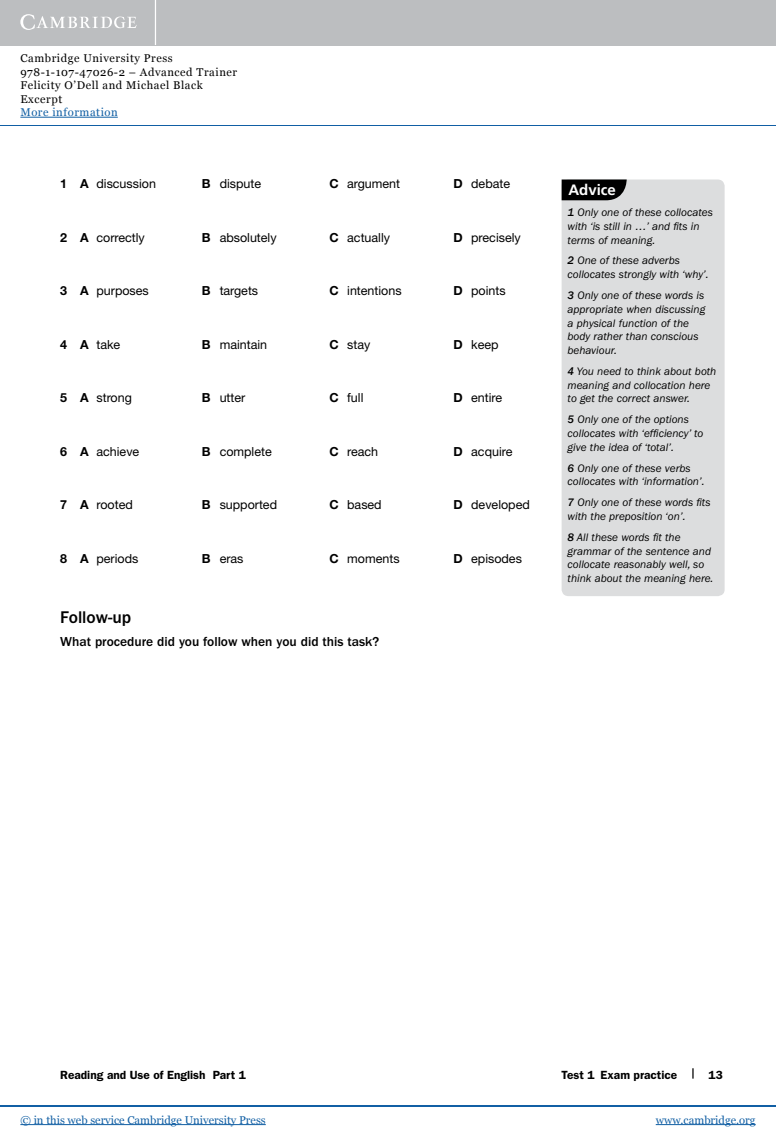
<style>
.page{position:relative;width:776px;height:1144px;background:#fff}
.page>*{position:absolute;margin:0;border:0;box-sizing:border-box;transform-origin:0 0}
.t1{font:500 17.5px "ITC Franklin Gothic Std";color:#000}
.t2{font:700 15px "Frutiger LT Std";color:#fff}
.t3{font:500 13.5px "ITC Franklin Gothic Std";color:#000}
.t4{font:12.5px "Helvetica Neue LT Std";color:#000}
.t5{font:600 11.88px "ITC Franklin Gothic Std";color:#000}
.t6{font:italic 11.25px/13.8px "ITC Franklin Gothic Std";color:#000}
.t7{font:11.25px/13.4px "Georgia";letter-spacing:.05em;color:#000}
.t8{font:11.25px "Georgia";color:#115fa4}
.t9{font:11.25px "Georgia";letter-spacing:.05em;color:#115fa4}
.s1{font-weight:700}
.s2{font-family:"ITC Franklin Gothic Std Med It";font-style:normal}
</style>
<div class="page">
<div style="left:0;top:0;width:776px;height:45px;background:#bcbec0"></div>
<hr style="left:155px;top:0;width:1px;height:45px;background:#fff">
<svg style="left:20px;top:14px;width:117px;height:16px"></svg>
<hr style="left:20px;top:117px;width:98px;height:1px;background:#115fa4">
<hr style="left:0;top:125px;width:776px;height:1px;background:#115fa4">
<hr style="left:0;top:1104px;width:776px;height:1px;background:#115fa4">
<hr style="left:20px;top:1124px;width:246px;height:1px;background:#115fa4">
<hr style="left:656px;top:1124px;width:100px;height:1px;background:#115fa4">
<svg style="left:692px;top:1068px;width:2px;height:10px"></svg>
<div style="left:562px;top:179px;width:163px;height:417px;background:#dcddde;border-radius:7px"></div>
<svg style="left:562px;top:179px;width:65px;height:21px"></svg>
<p class="t7" style="left:20px;top:52px;width:218px">Cambridge University Press<br>978-1-107-47026-2 – Advanced Trainer<br>Felicity O’Dell and Michael Black<br>Excerpt</p>
<p class="t9" style="left:20px;top:105px;width:99px">More information</p>
<p class="t4" style="left:60px;top:176px;width:97px"><span class="s1">1 A</span> discussion</p>
<p class="t4" style="left:202px;top:176px;width:61px"><span class="s1">B</span> dispute</p>
<p class="t4" style="left:330px;top:176px;width:72px"><span class="s1">C</span> argument</p>
<p class="t4" style="left:454px;top:176px;width:58px"><span class="s1">D</span> debate</p>
<p class="t4" style="left:60px;top:230px;width:86px"><span class="s1">2 A</span> correctly</p>
<p class="t4" style="left:202px;top:230px;width:76px"><span class="s1">B</span> absolutely</p>
<p class="t4" style="left:330px;top:230px;width:62px"><span class="s1">C</span> actually</p>
<p class="t4" style="left:454px;top:230px;width:69px"><span class="s1">D</span> precisely</p>
<p class="t4" style="left:60px;top:283px;width:90px"><span class="s1">3 A</span> purposes</p>
<p class="t4" style="left:202px;top:283px;width:58px"><span class="s1">B</span> targets</p>
<p class="t4" style="left:330px;top:283px;width:74px"><span class="s1">C</span> intentions</p>
<p class="t4" style="left:454px;top:283px;width:54px"><span class="s1">D</span> points</p>
<p class="t4" style="left:60px;top:337px;width:62px"><span class="s1">4 A</span> take</p>
<p class="t4" style="left:202px;top:337px;width:67px"><span class="s1">B</span> maintain</p>
<p class="t4" style="left:330px;top:337px;width:42px"><span class="s1">C</span> stay</p>
<p class="t4" style="left:454px;top:337px;width:47px"><span class="s1">D</span> keep</p>
<p class="t4" style="left:60px;top:390px;width:73px"><span class="s1">5 A</span> strong</p>
<p class="t4" style="left:202px;top:390px;width:45px"><span class="s1">B</span> utter</p>
<p class="t4" style="left:330px;top:390px;width:35px"><span class="s1">C</span> full</p>
<p class="t4" style="left:454px;top:390px;width:50px"><span class="s1">D</span> entire</p>
<p class="t4" style="left:60px;top:444px;width:81px"><span class="s1">6 A</span> achieve</p>
<p class="t4" style="left:202px;top:444px;width:71px"><span class="s1">B</span> complete</p>
<p class="t4" style="left:330px;top:444px;width:50px"><span class="s1">C</span> reach</p>
<p class="t4" style="left:454px;top:444px;width:60px"><span class="s1">D</span> acquire</p>
<p class="t4" style="left:60px;top:497px;width:74px"><span class="s1">7 A</span> rooted</p>
<p class="t4" style="left:202px;top:497px;width:77px"><span class="s1">B</span> supported</p>
<p class="t4" style="left:330px;top:497px;width:54px"><span class="s1">C</span> based</p>
<p class="t4" style="left:454px;top:497px;width:78px"><span class="s1">D</span> developed</p>
<p class="t4" style="left:60px;top:551px;width:80px"><span class="s1">8 A</span> periods</p>
<p class="t4" style="left:202px;top:551px;width:43px"><span class="s1">B</span> eras</p>
<p class="t4" style="left:330px;top:551px;width:72px"><span class="s1">C</span> moments</p>
<p class="t4" style="left:454px;top:551px;width:70px"><span class="s1">D</span> episodes</p>
<h1 class="t1" style="left:60px;top:607px;width:72px">Follow-up</h1>
<p class="t3" style="left:60px;top:633px;width:321px">What procedure did you follow when you did this task?</p>
<h2 class="t2" style="left:568px;top:180px;width:49px">Advice</h2>
<p class="t6" style="left:568px;top:205px;width:147px"><span class="s2">1</span> Only one of these collocates with ‘is still in …’ and fits in terms of meaning.</p>
<p class="t6" style="left:568px;top:254px;width:143px"><span class="s2">2</span> One of these adverbs collocates strongly with ‘why’.</p>
<p class="t6" style="left:568px;top:288px;width:139px"><span class="s2">3</span> Only one of these words is appropriate when discussing a physical function of the body rather than conscious behaviour.</p>
<p class="t6" style="left:568px;top:364px;width:150px"><span class="s2">4</span> You need to think about both meaning and collocation here to get the correct answer.</p>
<p class="t6" style="left:568px;top:413px;width:137px"><span class="s2">5</span> Only one of the options collocates with ‘efficiency’ to give the idea of ‘total’.</p>
<p class="t6" style="left:568px;top:461px;width:138px"><span class="s2">6</span> Only one of these verbs collocates with ‘information’.</p>
<p class="t6" style="left:568px;top:495px;width:144px"><span class="s2">7</span> Only one of these words fits with the preposition ‘on’.</p>
<p class="t6" style="left:568px;top:530px;width:147px"><span class="s2">8</span> All these words fit the grammar of the sentence and collocate reasonably well, so think about the meaning here.</p>
<p class="t5" style="left:60px;top:1067px;width:187px">Reading and Use of English Part 1</p>
<p class="t5" style="left:561px;top:1067px;width:117px">Test 1 Exam practice</p>
<p class="t5" style="left:709px;top:1067px;width:16px">13</p>
<p class="t8" style="left:20px;top:1112px;width:247px">© in this web service Cambridge University Press</p>
<p class="t8" style="left:656px;top:1112px;width:101px">www.cambridge.org</p>
</div>
